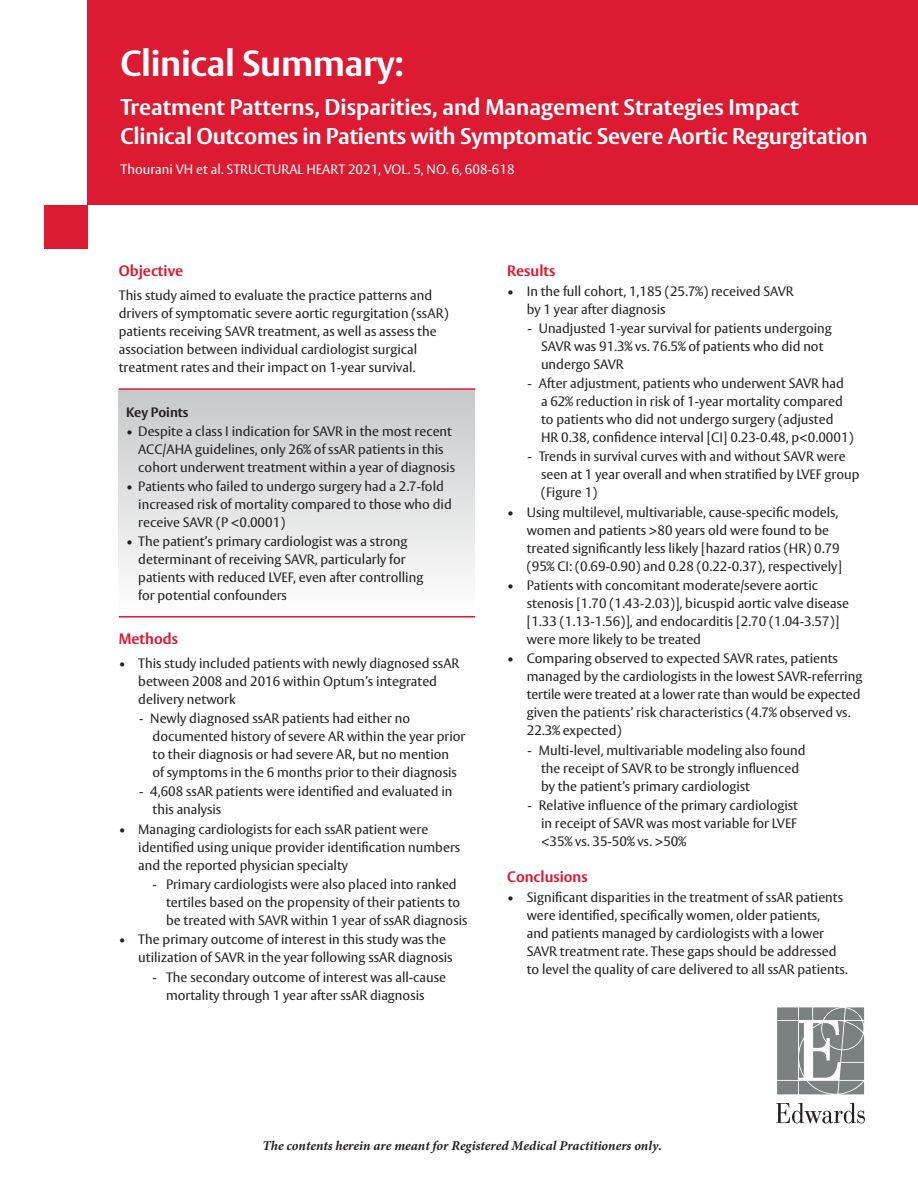
<style>
.page{position:relative;width:918px;height:1188px;background:#fff}
.page>*{position:absolute;margin:0;border:0;box-sizing:border-box;transform-origin:0 0}
.t1{font:700 36px "Vesta Std";letter-spacing:-.01em;color:#fff}
.t2{font:700 22.5px/28.8px "Vesta Std";letter-spacing:-.01em;color:#fff}
.t3{font:700 15px "Vesta Std";color:#dc1a32}
.t4{font:13.5px/18px "Vesta Std";color:#231f20}
.t5{font:italic 700 13.5px "Minion Pro";color:#231f20}
.t6{font:13.5px "Vesta Std";color:#fff}
.t7{font:700 13.5px "Vesta Std";color:#231f20}
</style>
<div class="page">
<svg style="left:777px;top:1007px;width:87px;height:87px;background:#969a9a"></svg>
<svg style="left:776px;top:1103px;width:89px;height:21px"></svg>
<div style="left:119px;top:389px;width:356px;height:227px;background:linear-gradient(to bottom,#c7c8ca,#fefefe)"></div>
<div style="left:87px;top:0;width:831px;height:205px;background:#dc1a32"></div>
<div style="left:44px;top:205px;width:43px;height:43px;background:#dc1a32"></div>
<hr style="left:119px;top:388px;width:356px;height:2px;background:#dc1a32">
<hr style="left:119px;top:616px;width:356px;height:2px;background:#dc1a32">
<p class="t1" style="left:121px;top:43px;width:285px">Clinical Summary:</p>
<p class="t2" style="left:121px;top:93px;width:749px">Treatment Patterns, Disparities, and Management Strategies Impact<br>Clinical Outcomes in Patients with Symptomatic Severe Aortic Regurgitation</p>
<p class="t6" style="left:121px;top:161px;width:395px">Thourani VH et al. STRUCTURAL HEART 2021, VOL. 5, NO. 6, 608-618</p>
<p class="t3" style="left:119px;top:262px;width:66px">Objective</p>
<p class="t4" style="left:119px;top:286px;width:331px">This study aimed to evaluate the practice patterns and drivers of symptomatic severe aortic regurgitation (ssAR) patients receiving SAVR treatment, as well as assess the association between individual cardiologist surgical treatment rates and their impact on 1-year survival.</p>
<p class="t7" style="left:126px;top:404px;width:64px">Key Points</p>
<p class="t4" style="left:138px;top:422px;width:318px;text-indent:-12px">• Despite a class I indication for SAVR in the most recent<br>ACC/AHA guidelines, only 26% of ssAR patients in this cohort underwent treatment within a year of diagnosis</p>
<p class="t4" style="left:138px;top:477px;width:315px;text-indent:-12px">• Patients who failed to undergo surgery had a 2.7-fold increased risk of mortality compared to those who did receive SAVR (P &lt;0.0001)</p>
<p class="t4" style="left:138px;top:533px;width:287px;text-indent:-12px">• The patient’s primary cardiologist was a strong determinant of receiving SAVR, particularly for patients with reduced LVEF, even after controlling for potential confounders</p>
<p class="t3" style="left:119px;top:630px;width:61px">Methods</p>
<p class="t4" style="left:138px;top:654px;width:323px;text-indent:-20px">• This study included patients with newly diagnosed ssAR between 2008 and 2016 within Optum’s integrated delivery network</p>
<p class="t4" style="left:153px;top:709px;width:314px;text-indent:-14px">- Newly diagnosed ssAR patients had either no documented history of severe AR within the year prior to their diagnosis or had severe AR, but no mention<br>of symptoms in the 6 months prior to their diagnosis</p>
<p class="t4" style="left:153px;top:783px;width:301px;text-indent:-14px">- 4,608 ssAR patients were identified and evaluated in this analysis</p>
<p class="t4" style="left:138px;top:820px;width:324px;text-indent:-20px">• Managing cardiologists for each ssAR patient were identified using unique provider identification numbers and the reported physician specialty</p>
<p class="t4" style="left:166px;top:875px;width:303px;text-indent:-14px">- Primary cardiologists were also placed into ranked tertiles based on the propensity of their patients to be treated with SAVR within 1 year of ssAR diagnosis</p>
<p class="t4" style="left:138px;top:930px;width:316px;text-indent:-20px">• The primary outcome of interest in this study was the utilization of SAVR in the year following ssAR diagnosis</p>
<p class="t4" style="left:153px;top:968px;width:295px;text-align:center">- The secondary outcome of interest was all-cause mortality through 1 year after ssAR diagnosis</p>
<p class="t3" style="left:507px;top:262px;width:50px">Results</p>
<p class="t4" style="left:527px;top:282px;width:268px;text-indent:-20px">• In the full cohort, 1,185 (25.7%) received SAVR by 1 year after diagnosis</p>
<p class="t4" style="left:541px;top:319px;width:292px;text-indent:-14px">- Unadjusted 1-year survival for patients undergoing<br>SAVR was 91.3% vs. 76.5% of patients who did not undergo SAVR</p>
<p class="t4" style="left:541px;top:374px;width:314px;text-indent:-14px">- After adjustment, patients who underwent SAVR had a 62% reduction in risk of 1-year mortality compared to patients who did not undergo surgery (adjusted HR 0.38, confidence interval [CI] 0.23-0.48, p&lt;0.0001)</p>
<p class="t4" style="left:541px;top:448px;width:320px;text-indent:-14px">- Trends in survival curves with and without SAVR were seen at 1 year overall and when stratified by LVEF group (Figure 1)</p>
<p class="t4" style="left:527px;top:503px;width:317px;text-indent:-20px">• Using multilevel, multivariable, cause-specific models, women and patients &gt;80 years old were found to be treated significantly less likely [hazard ratios (HR) 0.79 (95% CI: (0.69-0.90) and 0.28 (0.22-0.37), respectively]</p>
<p class="t4" style="left:527px;top:576px;width:324px;text-indent:-20px">• Patients with concomitant moderate/severe aortic stenosis [1.70 (1.43-2.03)], bicuspid aortic valve disease [1.33 (1.13-1.56)], and endocarditis [2.70 (1.04-3.57)] were more likely to be treated</p>
<p class="t4" style="left:527px;top:649px;width:337px;text-indent:-20px">• Comparing observed to expected SAVR rates, patients managed by the cardiologists in the lowest SAVR-referring tertile were treated at a lower rate than would be expected given the patients’ risk characteristics (4.7% observed vs.<br>22.3% expected)</p>
<p class="t4" style="left:541px;top:741px;width:266px;text-indent:-14px">- Multi-level, multivariable modeling also found the receipt of SAVR to be strongly influenced by the patient’s primary cardiologist</p>
<p class="t4" style="left:541px;top:796px;width:259px;text-align:justify;text-indent:-14px">- Relative influence of the primary cardiologist in receipt of SAVR was most variable for LVEF &lt;35% vs. 35-50% vs. &gt;50%</p>
<p class="t3" style="left:507px;top:868px;width:82px">Conclusions</p>
<p class="t4" style="left:527px;top:888px;width:323px;text-indent:-20px">• Significant disparities in the treatment of ssAR patients were identified, specifically women, older patients,<br>and patients managed by cardiologists with a lower SAVR treatment rate. These gaps should be addressed to level the quality of care delivered to all ssAR patients.</p>
<p class="t5" style="left:262px;top:1138px;width:401px">The contents herein are meant for Registered Medical Practitioners only.</p>
</div>
